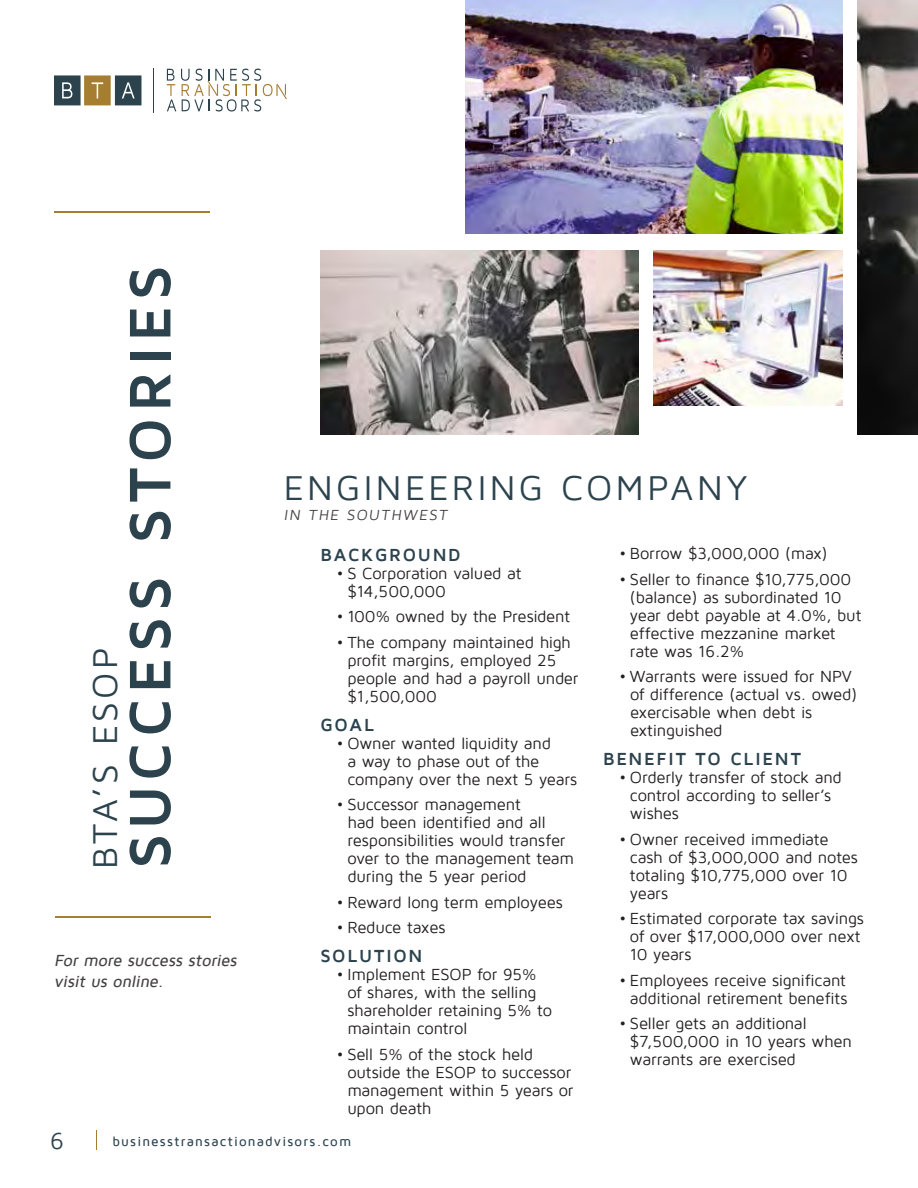
<style>
.page{position:relative;width:918px;height:1188px;background:#fff}
.page>*{position:absolute;margin:0;border:0;box-sizing:border-box;transform-origin:0 0}
.t1{font:700 60.75px "Maven Pro";letter-spacing:.095em;color:#2c434e}
.t2{font:35.4px "Maven Pro";letter-spacing:.095em;color:#2c434e}
.t3{font:23.85px "Maven Pro";color:#2c434e}
.t4{font:700 18px "Maven Pro";letter-spacing:.095em;color:#2c434e}
.t5{font:16.5px/18px "Maven Pro";letter-spacing:-.015em;color:#231f20}
.t6{font:italic 500 16.5px/21px "Maven Pro";color:#454141}
.t7{font:15px "Maven Pro";color:#454141}
.t8{font:500 13.5px "Maven Pro";letter-spacing:.085em;color:#2c434e}
</style>
<div class="page">
<svg style="left:96px;top:1130px;width:1px;height:20px"></svg>
<svg style="left:167px;top:69px;width:120px;height:43px"></svg>
<svg style="left:54px;top:75px;width:87px;height:30px"></svg>
<hr style="left:153px;top:68px;width:1px;height:44px;background:#2c434e">
<svg style="left:54px;top:211px;width:156px;height:1px"></svg>
<svg style="left:55px;top:916px;width:156px;height:1px"></svg>
<img style="left:654px;top:250px;width:188px;height:155px">
<img style="left:465px;top:0;width:377px;height:233px">
<img style="left:320px;top:250px;width:318px;height:184px">
<img style="left:858px;top:0;width:60px;height:434px">
<h2 class="t2" style="left:87px;top:869px;width:222px;rotate:-90deg">BTA’S ESOP</h2>
<h1 class="t1" style="left:118px;top:869px;width:605px;rotate:-90deg">SUCCESS STORIES</h1>
<p class="t6" style="left:54px;top:950px;width:187px">For more success stories visit us online.</p>
<h2 class="t2" style="left:284px;top:470px;width:465px">ENGINEERING COMPANY</h2>
<p class="t7" style="left:284px;top:507px;width:167px">IN THE SOUTHWEST</p>
<p class="t4" style="left:320px;top:545px;width:142px">BACKGROUND</p>
<p class="t5" style="left:347px;top:564px;width:176px;text-indent:-10px">• S Corporation valued at $14,500,000</p>
<p class="t5" style="left:337px;top:608px;width:235px">• 100% owned by the President</p>
<p class="t5" style="left:347px;top:633px;width:233px;text-indent:-10px">• The company maintained high profit margins, employed 25 people and had a payroll under $1,500,000</p>
<p class="t4" style="left:320px;top:715px;width:55px">GOAL</p>
<p class="t5" style="left:347px;top:734px;width:231px;text-indent:-10px">• Owner wanted liquidity and<br>a way to phase out of the company over the next 5 years</p>
<p class="t5" style="left:347px;top:796px;width:228px;text-indent:-10px">• Successor management<br>had been identified and all responsibilities would transfer over to the management team during the 5 year period</p>
<p class="t5" style="left:337px;top:893px;width:227px">• Reward long term employees</p>
<p class="t5" style="left:337px;top:919px;width:110px">• Reduce taxes</p>
<p class="t4" style="left:320px;top:947px;width:104px">SOLUTION</p>
<p class="t5" style="left:347px;top:966px;width:206px;text-indent:-10px">• Implement ESOP for 95% of shares, with the selling shareholder retaining 5% to maintain control</p>
<p class="t5" style="left:347px;top:1046px;width:228px;text-indent:-10px">• Sell 5% of the stock held outside the ESOP to successor management within 5 years or upon death</p>
<p class="t5" style="left:619px;top:545px;width:210px">• Borrow $3,000,000 (max)</p>
<p class="t5" style="left:630px;top:570px;width:233px;text-indent:-10px">• Seller to finance $10,775,000 (balance) as subordinated 10 year debt payable at 4.0%, but effective mezzanine market rate was 16.2%</p>
<p class="t5" style="left:630px;top:668px;width:229px;text-indent:-11px">• Warrants were issued for NPV of difference (actual vs. owed) exercisable when debt is extinguished</p>
<p class="t4" style="left:603px;top:750px;width:200px">BENEFIT TO CLIENT</p>
<p class="t5" style="left:630px;top:769px;width:213px;text-indent:-10px">• Orderly transfer of stock and control according to seller’s wishes</p>
<p class="t5" style="left:630px;top:830px;width:229px;text-indent:-10px">• Owner received immediate cash of $3,000,000 and notes totaling $10,775,000 over 10 years</p>
<p class="t5" style="left:630px;top:910px;width:236px;text-indent:-10px">• Estimated corporate tax savings of over $17,000,000 over next<br>10 years</p>
<p class="t5" style="left:619px;top:971px;width:229px;text-align:right">• Employees receive significant additional retirement benefits</p>
<p class="t5" style="left:630px;top:1015px;width:224px;text-indent:-10px">• Seller gets an additional $7,500,000 in 10 years when warrants are exercised</p>
<h3 class="t3" style="left:50px;top:1129px;width:15px">6</h3>
<p class="t8" style="left:112px;top:1135px;width:240px">businesstransactionadvisors.com</p>
</div>
